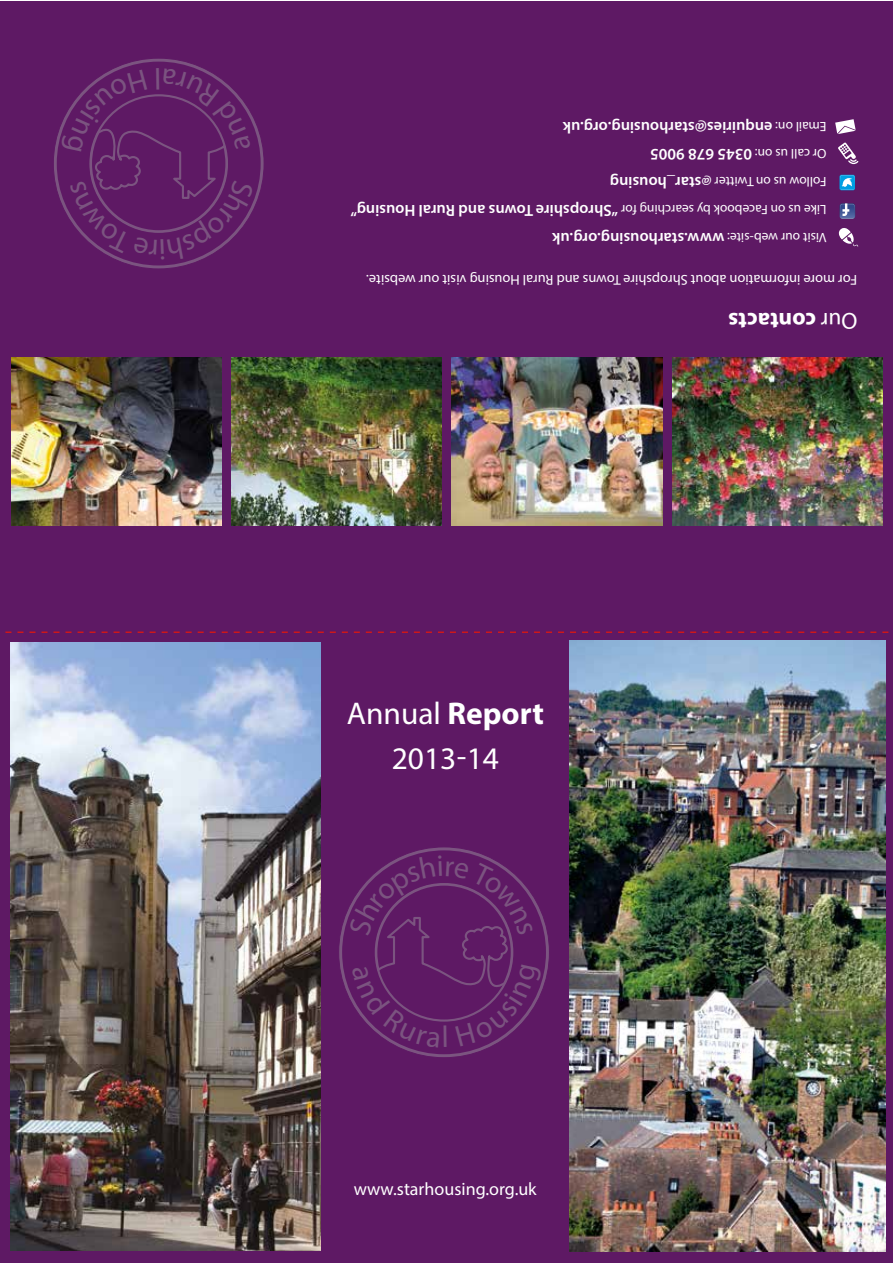
<style>
.page{position:relative;width:893px;height:1263px;background:#fff}
.page>*{position:absolute;margin:0;border:0;box-sizing:border-box;transform-origin:0 0}
.t1{font:31.5px/45px "Myriad Pro";color:#fff;text-align:center}
.t2{font:700 23.4px "Myriad Pro";color:#fff}
.t3{font:18px "Myriad Pro";color:#fff}
.t4{font:600 16.2px "Myriad Pro";color:#fff}
.t5{font:14.4px "Myriad Pro";color:#fff}
.t6{font:13.5px "Myriad Pro";color:#fff}
.s1{font-weight:600}
.s2{font-weight:700}
.s3{font-weight:400}
</style>
<div class="page">
<div style="left:0;top:1px;width:892px;height:618px;background:#5e1964"></div>
<svg style="left:53px;top:58px;width:211px;height:211px"></svg>
<div style="left:66px;top:619px;width:826px;height:644px;background:#5e1964"></div>
<svg style="left:339px;top:847px;width:210px;height:211px;background:#6a326f"></svg>
<img style="left:570px;top:640px;width:315px;height:611px">
<svg style="left:0;top:631px;width:892px;height:2px;background:#871748"></svg>
<img style="left:10px;top:643px;width:311px;height:608px">
<img style="left:672px;top:357px;width:211px;height:169px">
<img style="left:452px;top:357px;width:211px;height:169px">
<img style="left:231px;top:357px;width:211px;height:169px">
<img style="left:11px;top:357px;width:211px;height:169px">
<svg style="left:840px;top:203px;width:15px;height:16px"></svg>
<svg style="left:839px;top:175px;width:16px;height:15px"></svg>
<svg style="left:840px;top:175px;width:14px;height:15px"></svg>
<svg style="left:838px;top:142px;width:20px;height:22px"></svg>
<svg style="left:835px;top:119px;width:21px;height:15px"></svg>
<svg style="left:839px;top:228px;width:19px;height:19px"></svg>
<svg style="left:61px;top:68px;width:193px;height:193px"></svg>
<svg style="left:349px;top:855px;width:193px;height:192px;background:#601d66"></svg>
<p class="t4" style="left:772px;top:137px;width:211px;rotate:-180deg">enquiries@starhousing.org.uk</p>
<p class="t6" style="left:827px;top:134px;width:53px;rotate:-180deg">Email on:</p>
<p class="t4" style="left:752px;top:165px;width:104px;rotate:-180deg">0345 678 9005</p>
<p class="t6" style="left:827px;top:162px;width:73px;rotate:-180deg">Or call us on:</p>
<p class="t4" style="left:701px;top:193px;width:93px;rotate:-180deg">star_housing</p>
<p class="t6" style="left:827px;top:190px;width:127px;rotate:-180deg">Follow us on Twitter <span class="s1">@</span></p>
<p class="t4" style="left:618px;top:221px;width:269px;rotate:-180deg">“Shropshire Towns and Rural Housing”</p>
<p class="t6" style="left:827px;top:218px;width:207px;rotate:-180deg">Like us on Facebook by searching for</p>
<p class="t4" style="left:724px;top:249px;width:173px;rotate:-180deg">www.starhousing.org.uk</p>
<p class="t6" style="left:827px;top:246px;width:101px;rotate:-180deg">Visit our web-site:</p>
<p class="t5" style="left:857px;top:289px;width:492px;rotate:-180deg">For more information about Shropshire Towns and Rural Housing visit our website.</p>
<h1 class="t1" style="left:347px;top:691px;width:199px">Annual <span class="s2">Report<br></span>2013-14</h1>
<p class="t3" style="left:354px;top:1177px;width:185px">www.starhousing.org.uk</p>
<h2 class="t2" style="left:857px;top:336px;width:131px;rotate:-180deg"><span class="s3">Our</span> contacts</h2>
</div>
